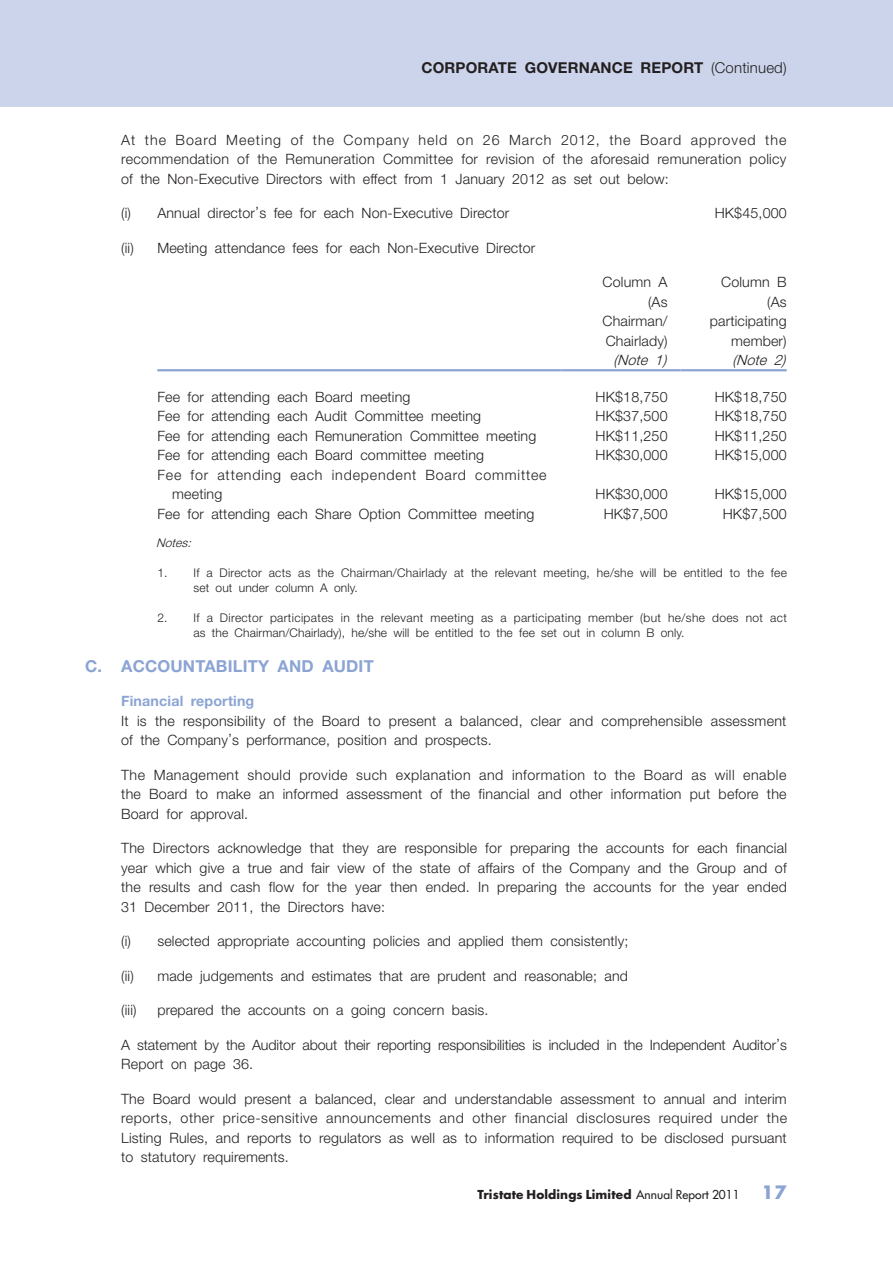
<style>
.page{position:relative;width:893px;height:1263px;background:#fff}
.page>*{position:absolute;margin:0;border:0;box-sizing:border-box;transform-origin:0 0}
.Heading_1{font:700 16.5px "Helvetica Neue LT Std";letter-spacing:.01em;color:#8ba4d4}
.t1{font:700 15px "Helvetica Neue LT Std";letter-spacing:.01em;color:#231f20}
.Body_Text{font:300 14.25px/19.5px "Helvetica Neue LT Std";letter-spacing:.01em;color:#231f20;text-align:justify}
.Body_Text-2{font:300 14.25px/19.5px "Helvetica Neue LT Std";letter-spacing:.055em;color:#231f20}
.Heading_2{font:700 14.25px "Helvetica Neue LT Std";letter-spacing:.01em;color:#8ba4d4}
.Body_Text-3{font:italic 300 14.25px "Helvetica Neue LT Std";color:#231f20}
.Notes{font:300 12px/15px "Helvetica Neue LT Std";letter-spacing:.02em;color:#231f20}
.t2{font:700 12px "Futura Std";letter-spacing:.01em;color:#231f20}
.Notes-2{font:italic 300 12px "Helvetica Neue LT Std";color:#231f20}
.s1{font-weight:300}
.s2{font-weight:500}
.s3{font-size:18px;color:#8ba4d4}
</style>
<div class="page">
<div style="left:0;top:0;width:893px;height:106px;background:#ccd4eb"></div>
<hr style="left:157px;top:369px;width:404px;height:2px;background:#8ba4d4">
<hr style="left:561px;top:369px;width:119px;height:2px;background:#8ba4d4">
<hr style="left:680px;top:369px;width:107px;height:2px;background:#8ba4d4">
<p class="t1" style="left:421px;top:58px;width:367px">CORPORATE GOVERNANCE REPORT <span class="s1">(Continued)</span></p>
<p class="Body_Text" style="left:121px;top:129px;width:667px">At the Board Meeting of the Company held on 26 March 2012, the Board approved the recommendation of the Remuneration Committee for revision of the aforesaid remuneration policy of the Non-Executive Directors with effect from 1 January 2012 as set out below:</p>
<p class="Body_Text" style="left:121px;top:203px;width:390px">(i) Annual director’s fee for each Non-Executive Director</p>
<p class="Body_Text" style="left:715px;top:203px;width:74px">HK$45,000</p>
<p class="Body_Text" style="left:121px;top:237px;width:416px">(ii) Meeting attendance fees for each Non-Executive Director</p>
<p class="Body_Text" style="left:603px;top:272px;width:66px">Column A</p>
<p class="Body_Text" style="left:648px;top:291px;width:21px">(As</p>
<p class="Body_Text" style="left:602px;top:311px;width:67px">Chairman/</p>
<p class="Body_Text" style="left:606px;top:330px;width:63px">Chairlady)</p>
<p class="Body_Text-3" style="left:614px;top:351px;width:59px">(Note 1)</p>
<p class="Body_Text" style="left:721px;top:272px;width:67px">Column B</p>
<p class="Body_Text" style="left:767px;top:291px;width:21px">(As</p>
<p class="Body_Text" style="left:710px;top:311px;width:78px;text-align:right">participating member)</p>
<p class="Body_Text-3" style="left:733px;top:351px;width:59px">(Note 2)</p>
<p class="Body_Text" style="left:157px;top:387px;width:255px">Fee for attending each Board meeting</p>
<p class="Body_Text" style="left:596px;top:387px;width:74px">HK$18,750</p>
<p class="Body_Text" style="left:715px;top:387px;width:74px">HK$18,750</p>
<p class="Body_Text" style="left:157px;top:406px;width:325px">Fee for attending each Audit Committee meeting</p>
<p class="Body_Text" style="left:596px;top:406px;width:74px">HK$37,500</p>
<p class="Body_Text" style="left:715px;top:406px;width:74px">HK$18,750</p>
<p class="Body_Text" style="left:157px;top:426px;width:380px">Fee for attending each Remuneration Committee meeting</p>
<p class="Body_Text" style="left:596px;top:426px;width:74px">HK$11,250</p>
<p class="Body_Text" style="left:715px;top:426px;width:74px">HK$11,250</p>
<p class="Body_Text" style="left:157px;top:445px;width:328px">Fee for attending each Board committee meeting</p>
<p class="Body_Text" style="left:596px;top:445px;width:74px">HK$30,000</p>
<p class="Body_Text" style="left:715px;top:445px;width:74px">HK$15,000</p>
<p class="Body_Text-2" style="left:172px;top:465px;width:376px;text-indent:-15px">Fee for attending each independent Board committee meeting</p>
<p class="Body_Text" style="left:596px;top:484px;width:74px">HK$30,000</p>
<p class="Body_Text" style="left:715px;top:484px;width:74px">HK$15,000</p>
<p class="Body_Text" style="left:157px;top:504px;width:379px">Fee for attending each Share Option Committee meeting</p>
<p class="Body_Text" style="left:604px;top:504px;width:65px">HK$7,500</p>
<p class="Body_Text" style="left:723px;top:504px;width:65px">HK$7,500</p>
<p class="Notes-2" style="left:156px;top:535px;width:40px">Notes:</p>
<p class="Notes" style="left:193px;top:565px;width:595px;text-indent:-36px">1. If a Director acts as the Chairman/Chairlady at the relevant meeting, he/she will be entitled to the fee set out under column A only.</p>
<p class="Notes" style="left:193px;top:610px;width:595px;text-indent:-36px">2. If a Director participates in the relevant meeting as a participating member (but he/she does not act as the Chairman/Chairlady), he/she will be entitled to the fee set out in column B only.</p>
<p class="Heading_1" style="left:85px;top:655px;width:290px">C. ACCOUNTABILITY AND AUDIT</p>
<p class="Heading_2" style="left:121px;top:692px;width:135px">Financial reporting</p>
<p class="Body_Text" style="left:121px;top:710px;width:667px">It is the responsibility of the Board to present a balanced, clear and comprehensible assessment of the Company’s performance, position and prospects.</p>
<p class="Body_Text" style="left:121px;top:764px;width:667px">The Management should provide such explanation and information to the Board as will enable the Board to make an informed assessment of the financial and other information put before the Board for approval.</p>
<p class="Body_Text" style="left:121px;top:838px;width:667px">The Directors acknowledge that they are responsible for preparing the accounts for each financial year which give a true and fair view of the state of affairs of the Company and the Group and of the results and cash flow for the year then ended. In preparing the accounts for the year ended 31 December 2011, the Directors have:</p>
<p class="Body_Text" style="left:121px;top:931px;width:509px">(i) selected appropriate accounting policies and applied them consistently;</p>
<p class="Body_Text" style="left:121px;top:965px;width:508px">(ii) made judgements and estimates that are prudent and reasonable; and</p>
<p class="Body_Text" style="left:121px;top:1000px;width:17px">(iii)</p>
<p class="Body_Text" style="left:157px;top:1000px;width:333px">prepared the accounts on a going concern basis.</p>
<p class="Body_Text" style="left:121px;top:1034px;width:667px">A statement by the Auditor about their reporting responsibilities is included in the Independent Auditor’s<br>Report on page 36.</p>
<p class="Body_Text" style="left:121px;top:1088px;width:667px">The Board would present a balanced, clear and understandable assessment to annual and interim reports, other price-sensitive announcements and other financial disclosures required under the Listing Rules, and reports to regulators as well as to information required to be disclosed pursuant to statutory requirements.</p>
<p class="t2" style="left:477px;top:1187px;width:311px">Tristate Holdings Limited <span class="s2">Annual Report 2011</span> <span class="s3">17</span></p>
</div>
